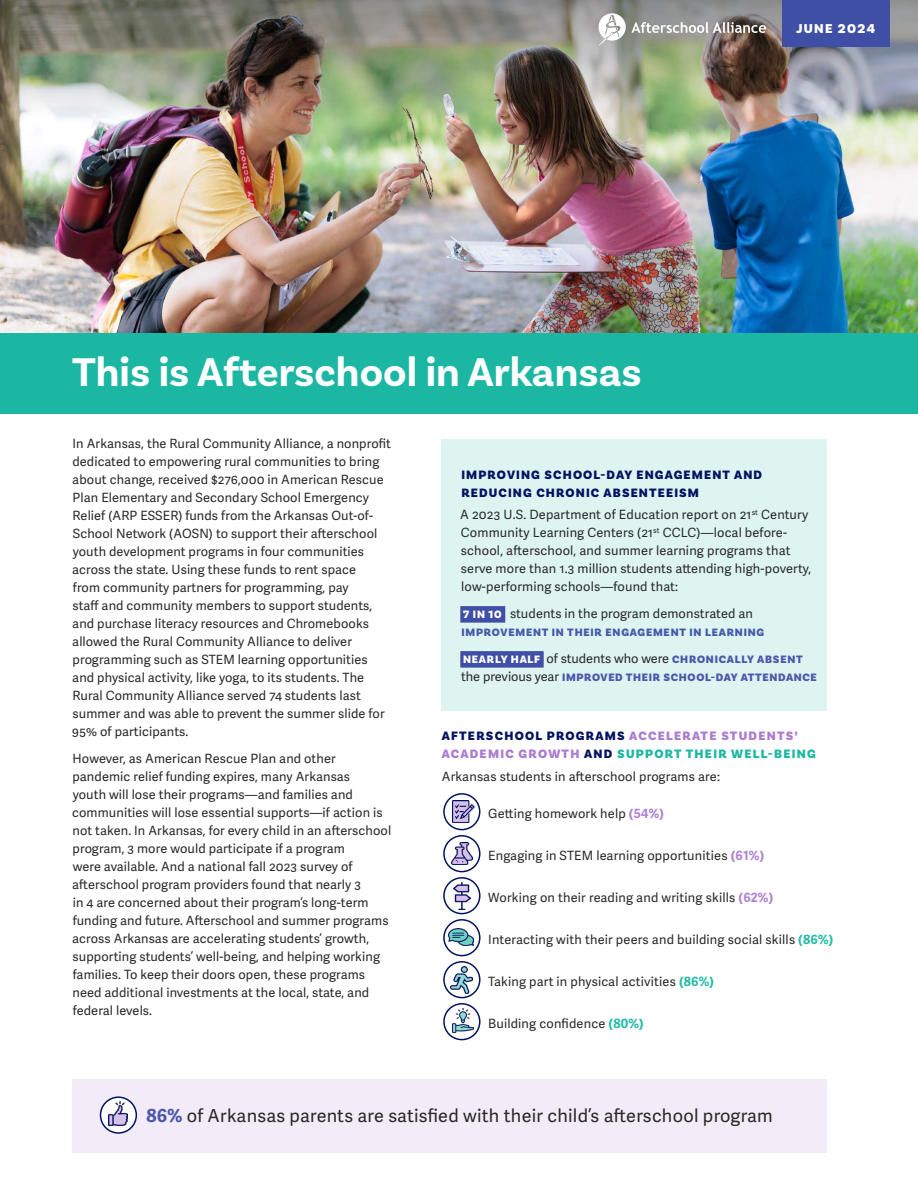
<style>
.page{position:relative;width:918px;height:1188px;background:#fff}
.page>*{position:absolute;margin:0;border:0;box-sizing:border-box;transform-origin:0 0}
.t1{font:700 42px "Basic Sans";color:#fff}
.t2{font:18px "Adelle Sans";letter-spacing:.015em;color:#292829}
.t3{font:900 13.5px "Basic Sans";letter-spacing:.1em;color:#fff}
.t4{font:12.75px/18px "Adelle Sans";letter-spacing:.01em;color:#292829}
.t5{font:900 12.75px/18px "Basic Sans";letter-spacing:.1em;color:#ac7bd1}
.t6{font:900 12.75px/18px "Basic Sans";letter-spacing:.09em;color:#021361}
.t7{font:900 11.25px "Basic Sans";letter-spacing:.06em;color:#4958aa}
.s1{font-family:"Basic Sans";font-weight:900;font-size:11.25px;color:#fff}
.s2{font-family:"Basic Sans";font-weight:900;font-size:11.25px;color:#4958aa}
.s3{font-family:"Adelle Sans";font-weight:400;font-size:12.75px;color:#292829}
.s4{color:#021361}
.s5{color:#1cb7a3}
.s6{font-weight:700;color:#b082d3}
.s7{font-weight:700;color:#27bba8}
.s8{font-weight:700;color:#4958aa}
</style>
<div class="page">
<div style="left:72px;top:1079px;width:755px;height:74px;background:#f3ebf8"></div>
<svg style="left:101px;top:1097px;width:35px;height:36px"></svg>
<img style="left:109px;top:1101px;width:18px;height:24px">
<div style="left:100px;top:1096px;width:37px;height:38px;border:2px solid #021361;border-radius:50%"></div>
<img style="left:0;top:153px;width:918px;height:180px">
<div style="left:0;top:333px;width:918px;height:80px;background:#1cb7a3"></div>
<div style="left:442px;top:439px;width:385px;height:272px;background:#ddf4f1"></div>
<div style="left:460px;top:606px;width:45px;height:17px;background:#3f4fa5"></div>
<div style="left:460px;top:651px;width:84px;height:17px;background:#3f4fa5"></div>
<svg style="left:444px;top:794px;width:36px;height:36px"></svg>
<img style="left:452px;top:800px;width:23px;height:23px">
<div style="left:443px;top:793px;width:37px;height:37px;border:2px solid #021361;border-radius:50%"></div>
<svg style="left:444px;top:836px;width:36px;height:36px"></svg>
<img style="left:452px;top:842px;width:20px;height:23px">
<div style="left:443px;top:835px;width:38px;height:37px;border:2px solid #021361;border-radius:50%"></div>
<svg style="left:444px;top:878px;width:36px;height:36px"></svg>
<img style="left:454px;top:882px;width:16px;height:27px">
<div style="left:443px;top:877px;width:38px;height:37px;border:2px solid #021361;border-radius:50%"></div>
<svg style="left:444px;top:920px;width:36px;height:36px"></svg>
<img style="left:448px;top:928px;width:26px;height:18px">
<div style="left:443px;top:919px;width:38px;height:37px;border:2px solid #021361;border-radius:50%"></div>
<svg style="left:444px;top:962px;width:36px;height:36px"></svg>
<img style="left:451px;top:966px;width:21px;height:27px">
<div style="left:443px;top:961px;width:38px;height:37px;border:2px solid #021361;border-radius:50%"></div>
<svg style="left:444px;top:1004px;width:36px;height:36px"></svg>
<img style="left:452px;top:1009px;width:21px;height:24px">
<div style="left:443px;top:1003px;width:38px;height:37px;border:2px solid #021361;border-radius:50%"></div>
<img style="left:0;top:0;width:918px;height:153px">
<svg style="left:599px;top:13px;width:167px;height:32px;background:#9b9994"></svg>
<div style="left:782px;top:0;width:107px;height:47px;background:#3f4fa5"></div>
<h1 class="t1" style="left:72px;top:346px;width:571px">This is Afterschool in Arkansas</h1>
<p class="t3" style="left:796px;top:21px;width:81px">JUNE 2024</p>
<p class="t4" style="left:72px;top:434px;width:321px">In Arkansas, the Rural Community Alliance, a nonprofit dedicated to empowering rural communities to bring about change, received $276,000 in American Rescue Plan Elementary and Secondary School Emergency Relief (ARP ESSER) funds from the Arkansas Out-of-School Network (AOSN) to support their afterschool youth development programs in four communities across the state. Using these funds to rent space<br>from community partners for programming, pay<br>staff and community members to support students, and purchase literacy resources and Chromebooks allowed the Rural Community Alliance to deliver programming such as STEM learning opportunities and physical activity, like yoga, to its students. The Rural Community Alliance served 74 students last summer and was able to prevent the summer slide for 95% of participants.</p>
<p class="t4" style="left:72px;top:749px;width:321px">However, as American Rescue Plan and other pandemic relief funding expires, many Arkansas<br>youth will lose their programs—and families and communities will lose essential supports—if action is not taken. In Arkansas, for every child in an afterschool program, 3 more would participate if a program<br>were available. And a national fall 2023 survey of afterschool program providers found that nearly 3<br>in 4 are concerned about their program’s long-term funding and future. Afterschool and summer programs across Arkansas are accelerating students’ growth, supporting students’ well-being, and helping working families. To keep their doors open, these programs need additional investments at the local, state, and federal levels.</p>
<p class="t6" style="left:461px;top:466px;width:302px">IMPROVING SCHOOL-DAY ENGAGEMENT AND<br>REDUCING CHRONIC ABSENTEEISM</p>
<p class="t4" style="left:460px;top:505px;width:353px">A 2023 U.S. Department of Education report on 21<sup>st</sup> Century Community Learning Centers (21<sup>st</sup> CCLC)—local before&shy;school, afterschool, and summer learning programs that serve more than 1.3 million students attending high-poverty, low-performing schools—found that:</p>
<p class="t4" style="left:463px;top:604px;width:291px"><span class="s1">7 IN 10</span> students in the program demonstrated an</p>
<p class="t7" style="left:461px;top:626px;width:304px">IMPROVEMENT IN THEIR ENGAGEMENT IN LEARNING</p>
<p class="t4" style="left:463px;top:649px;width:341px"><span class="s1">NEARLY HALF</span> of students who were <span class="s2">CHRONICALLY ABSENT</span></p>
<p class="t7" style="left:461px;top:671px;width:357px"><span class="s3">the previous year</span> IMPROVED THEIR SCHOOL-DAY ATTENDANCE</p>
<p class="t5" style="left:442px;top:727px;width:376px"><span class="s4">AFTERSCHOOL PROGRAMS</span> ACCELERATE STUDENTS’<br>ACADEMIC GROWTH <span class="s4">AND</span> <span class="s5">SUPPORT THEIR WELL-BEING</span></p>
<p class="t4" style="left:442px;top:767px;width:280px">Arkansas students in afterschool programs are:</p>
<p class="t4" style="left:488px;top:804px;width:177px">Getting homework help <span class="s6">(54%)</span></p>
<p class="t4" style="left:488px;top:846px;width:278px">Engaging in STEM learning opportunities <span class="s6">(61%)</span></p>
<p class="t4" style="left:488px;top:888px;width:287px">Working on their reading and writing skills <span class="s6">(62%)</span></p>
<p class="t4" style="left:488px;top:930px;width:347px">Interacting with their peers and building social skills <span class="s7">(86%)</span></p>
<p class="t4" style="left:488px;top:972px;width:228px">Taking part in physical activities <span class="s7">(86%)</span></p>
<p class="t4" style="left:488px;top:1014px;width:157px">Building confidence <span class="s7">(80%)</span></p>
<h2 class="t2" style="left:146px;top:1103px;width:628px"><span class="s8">86%</span> of Arkansas parents are satisfied with their child’s afterschool program</h2>
</div>
